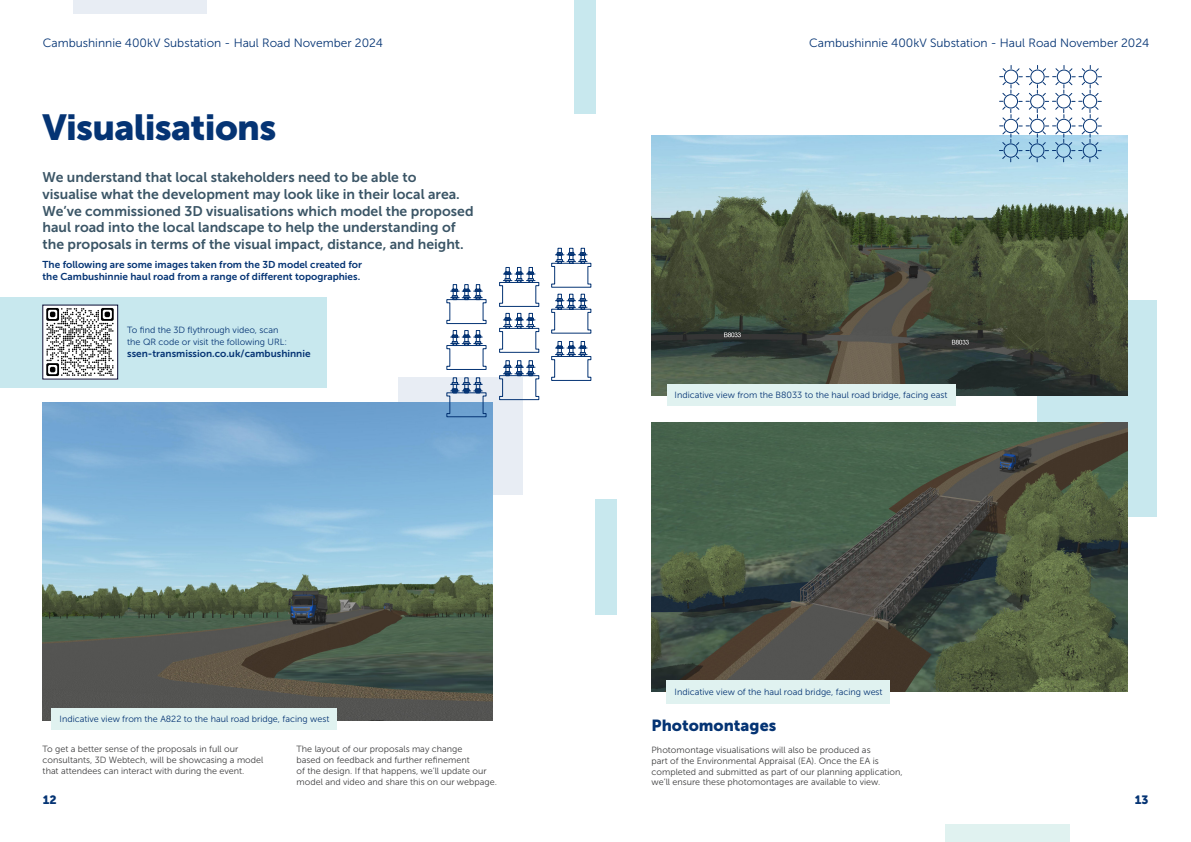
<style>
.page{position:relative;width:1191px;height:842px;background:#fff}
.page>*{position:absolute;margin:0;border:0;box-sizing:border-box;transform-origin:0 0}
.Page_Title{font:36px "Museo Sans 900";letter-spacing:-.02em;color:#053474}
.Head_1{font:16px "Museo Sans 900";color:#053474}
.Intro_Para{font:14px "Museo Sans 700";color:#3b5566}
.t1{font:12px "Museo Sans 300";color:#053474}
.t2{font:12px "Museo Sans 900";color:#053474}
.Body_Text{font:10px "Museo Sans 700";color:#053474}
.Body_Text-2{font:9px/10.8px "Museo Sans 300";color:#3e3e3f}
.Body_Text-3{font:9px "Museo Sans 300";color:#053474}
</style>
<div class="page">
<div style="left:398px;top:377px;width:124px;height:118px;background:#e8edf4"></div>
<div style="left:573px;top:0;width:22px;height:113px;background:#c8e8ee"></div>
<div style="left:73px;top:0;width:133px;height:13px;background:#e8edf4"></div>
<div style="left:0;top:297px;width:327px;height:90px;background:#c8e8ee"></div>
<img style="left:43px;top:403px;width:449px;height:317px">
<div style="left:52px;top:708px;width:285px;height:22px;background:#e0f2f0"></div>
<img style="left:45px;top:307px;width:71px;height:70px">
<svg style="left:446px;top:248px;width:145px;height:169px"></svg>
<div style="left:595px;top:499px;width:22px;height:115px;background:#c8e8ee"></div>
<div style="left:945px;top:824px;width:124px;height:18px;background:#e0f2f0"></div>
<div style="left:1037px;top:300px;width:119px;height:217px;background:#c8e8ee"></div>
<img style="left:651px;top:136px;width:476px;height:259px">
<img style="left:651px;top:422px;width:476px;height:270px">
<div style="left:667px;top:384px;width:288px;height:22px;background:#e0f2f0"></div>
<div style="left:667px;top:680px;width:223px;height:23px;background:#e0f2f0"></div>
<svg style="left:999px;top:65px;width:103px;height:97px"></svg>
<h3 class="t1" style="left:43px;top:37px;width:341px">Cambushinnie 400kV Substation - Haul Road November 2024</h3>
<h3 class="t1" style="left:809px;top:37px;width:341px">Cambushinnie 400kV Substation - Haul Road November 2024</h3>
<p class="Page_Title" style="left:43px;top:107px;width:235px">Visualisations</p>
<p class="Intro_Para" style="left:43px;top:169px;width:375px">We understand that local stakeholders need to be able to</p>
<p class="Intro_Para" style="left:43px;top:186px;width:419px">visualise what the development may look like in their local area.</p>
<p class="Intro_Para" style="left:43px;top:203px;width:432px">We’ve commissioned 3D visualisations which model the proposed</p>
<p class="Intro_Para" style="left:43px;top:220px;width:415px">haul road into the local landscape to help the understanding of</p>
<p class="Intro_Para" style="left:43px;top:237px;width:423px">the proposals in terms of the visual impact, distance, and height.</p>
<p class="Body_Text" style="left:43px;top:259px;width:321px">The following are some images taken from the 3D model created for</p>
<p class="Body_Text" style="left:43px;top:271px;width:319px">the Cambushinnie haul road from a range of different topographies.</p>
<p class="Body_Text-3" style="left:127px;top:325px;width:153px">To find the 3D flythrough video, scan</p>
<p class="Body_Text-3" style="left:127px;top:337px;width:161px">the QR code or visit the following URL:</p>
<p class="Body_Text" style="left:127px;top:348px;width:185px">ssen-transmission.co.uk/cambushinnie</p>
<p class="Body_Text-3" style="left:60px;top:714px;width:271px">Indicative view from the A822 to the haul road bridge, facing west</p>
<p class="Body_Text-2" style="left:43px;top:744px;width:222px">To get a better sense of the proposals in full our consultants, 3D Webtech, will be showcasing a model</p>
<p class="Body_Text-2" style="left:43px;top:765px;width:203px">that attendees can interact with during the event.</p>
<p class="Body_Text-2" style="left:297px;top:744px;width:167px">The layout of our proposals may change</p>
<p class="Body_Text-2" style="left:297px;top:755px;width:175px">based on feedback and further refinement</p>
<p class="Body_Text-2" style="left:297px;top:765px;width:191px">of the design. If that happens, we’ll update our</p>
<p class="Body_Text-2" style="left:297px;top:776px;width:202px">model and video and share this on our webpage.</p>
<p class="Body_Text-3" style="left:674px;top:390px;width:274px">Indicative view from the B8033 to the haul road bridge, facing east</p>
<p class="Body_Text-3" style="left:674px;top:687px;width:209px">Indicative view of the haul road bridge, facing west</p>
<p class="Head_1" style="left:651px;top:717px;width:126px">Photomontages</p>
<p class="Body_Text-2" style="left:651px;top:744px;width:220px">Photomontage visualisations will also be produced as</p>
<p class="Body_Text-2" style="left:651px;top:755px;width:229px">part of the Environmental Appraisal (EA). Once the EA is</p>
<p class="Body_Text-2" style="left:651px;top:766px;width:252px">completed and submitted as part of our planning application,</p>
<p class="Body_Text-2" style="left:651px;top:777px;width:230px">we’ll ensure these photomontages are available to view.</p>
<h3 class="t2" style="left:43px;top:793px;width:15px">12</h3>
<h3 class="t2" style="left:1135px;top:793px;width:15px">13</h3>
</div>
